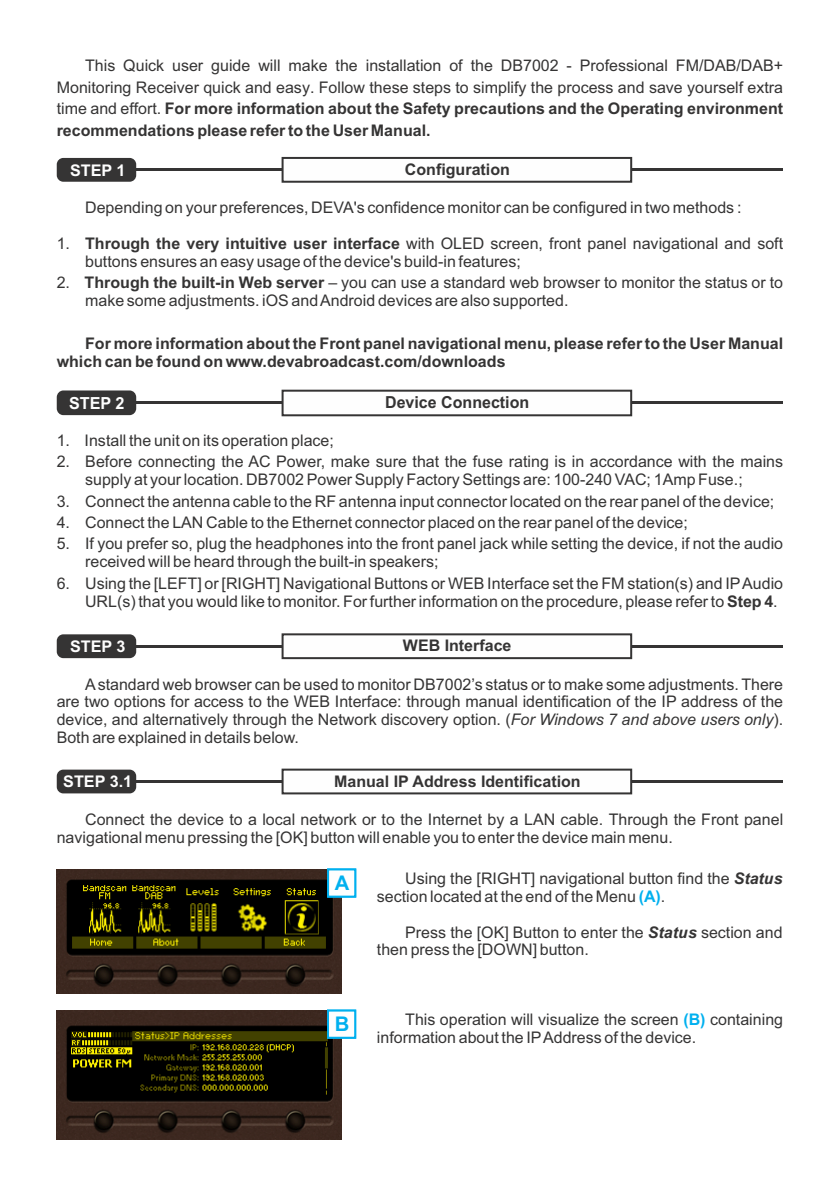
<style>
.page{position:relative;width:840px;height:1191px;background:#fff}
.page>*{position:absolute;margin:0;border:0;box-sizing:border-box;transform-origin:0 0}
.t1{font:700 20.2px "Arial";color:#00b0ef}
.t2{font:700 16.6px "Arial";color:#353434}
.t3{font:700 16.6px "Arial";color:#fefefe}
.t4{font:16px/17.8px "Arial";color:#353434}
.t5{font:700 16px/17.8px "Arial";color:#353434}
.t6{font:700 16px "Arial";color:#fefefe}
.s1{font-weight:700}
.s2{font-style:italic}
.s3{font-weight:700;font-style:italic}
.s4{font-weight:700;color:#00b0ef}
</style>
<div class="page">
<img style="left:57px;top:1010px;width:284px;height:130px">
<img style="left:57px;top:869px;width:284px;height:124px">
<hr style="left:130px;top:645px;width:652px;height:2px;background:#353434">
<div style="left:57px;top:634px;width:79px;height:24px;background:#353434;border-radius:7px"></div>
<svg style="left:280px;top:633px;width:352px;height:27px"></svg>
<hr style="left:130px;top:780px;width:652px;height:3px;background:#353434">
<div style="left:57px;top:769px;width:79px;height:24px;background:#353434;border-radius:7px"></div>
<svg style="left:281px;top:768px;width:351px;height:27px"></svg>
<hr style="left:130px;top:168px;width:652px;height:3px;background:#353434">
<div style="left:57px;top:158px;width:79px;height:24px;background:#353434;border-radius:7px"></div>
<svg style="left:281px;top:156px;width:351px;height:27px"></svg>
<hr style="left:130px;top:401px;width:652px;height:3px;background:#353434">
<div style="left:57px;top:390px;width:79px;height:25px;background:#353434;border-radius:7px"></div>
<svg style="left:281px;top:389px;width:351px;height:28px"></svg>
<svg style="left:326px;top:868px;width:31px;height:30px"></svg>
<svg style="left:326px;top:1009px;width:31px;height:30px"></svg>
<p class="t4" style="left:57px;top:56px;width:727px;line-height:21.4px;text-align:justify;text-indent:28px">This Quick user guide will make the installation of the DB7002 - Professional FM/DAB/DAB+ Monitoring Receiver quick and easy. Follow these steps to simplify the process and save yourself extra time and effort. <span class="s1">For more information about the Safety precautions and the Operating environment recommendations please refer to the User Manual.</span></p>
<p class="t6" style="left:70px;top:164px;width:57px">STEP 1</p>
<p class="t5" style="left:404px;top:162px;width:106px">Configuration</p>
<p class="t4" style="left:85px;top:200px;width:657px">Depending on your preferences, DEVA's confidence monitor can be configured in two methods :</p>
<p class="t4" style="left:85px;top:236px;width:699px;text-indent:-28px">1. <span class="s1">Through the very intuitive user interface</span> with OLED screen, front panel navigational and soft buttons ensures an easy usage of the device's build-in features;</p>
<p class="t4" style="left:85px;top:275px;width:699px;text-indent:-28px">2. <span class="s1">Through the built-in Web server</span> – you can use a standard web browser to monitor the status or to make some adjustments. iOS and Android devices are also supported.</p>
<p class="t5" style="left:57px;top:336px;width:727px;text-indent:28px">For more information about the Front panel navigational menu, please refer to the User Manual which can be found on www.devabroadcast.com/downloads</p>
<p class="t3" style="left:69px;top:397px;width:57px">STEP 2</p>
<p class="t2" style="left:385px;top:396px;width:146px">Device Connection</p>
<p class="t4" style="left:57px;top:433px;width:278px">1. Install the unit on its operation place;</p>
<p class="t4" style="left:85px;top:454px;width:699px;text-indent:-28px">2. Before connecting the AC Power, make sure that the fuse rating is in accordance with the mains supply at your location. DB7002 Power Supply Factory Settings are: 100-240 VAC; 1Amp Fuse.;</p>
<p class="t4" style="left:57px;top:493px;width:718px">3. Connect the antenna cable to the RF antenna input connector located on the rear panel of the device;</p>
<p class="t4" style="left:57px;top:515px;width:632px">4. Connect the LAN Cable to the Ethernet connector placed on the rear panel of the device;</p>
<p class="t4" style="left:85px;top:536px;width:699px;text-indent:-28px">5. If you prefer so, plug the headphones into the front panel jack while setting the device, if not the audio received will be heard through the built-in speakers;</p>
<p class="t4" style="left:85px;top:576px;width:699px;text-indent:-28px">6. Using the [LEFT] or [RIGHT] Navigational Buttons or WEB Interface set the FM station(s) and IPAudio<br>URL(s) that you would like to monitor. For further information on the procedure, please refer to <span class="s1">Step 4</span>.</p>
<p class="t6" style="left:70px;top:640px;width:57px">STEP 3</p>
<p class="t5" style="left:402px;top:638px;width:110px">WEB Interface</p>
<p class="t4" style="left:57px;top:676px;width:727px;text-align:justify;text-indent:28px">Astandard web browser can be used to monitor DB7002’s status or to make some adjustments. There are two options for access to the WEB Interface: through manual identification of the IP address of the device, and alternatively through the Network discovery option. (<span class="s2">For Windows 7 and above users only</span>).<br>Both are explained in details below.</p>
<p class="t6" style="left:63px;top:775px;width:70px">STEP 3.1</p>
<p class="t5" style="left:334px;top:773px;width:248px">Manual IP Address Identification</p>
<p class="t4" style="left:57px;top:811px;width:727px;text-indent:28px">Connect the device to a local network or to the Internet by a LAN cable. Through the Front panel navigational menu pressing the [OK] button will enable you to enter the device main menu.</p>
<p class="t1" style="left:335px;top:875px;width:16px">A</p>
<p class="t1" style="left:334px;top:1016px;width:16px">B</p>
<p class="t4" style="left:376px;top:871px;width:407px;text-indent:28px">Using the [RIGHT] navigational button find the <span class="s3">Status </span>section located at the end of the Menu <span class="s4">(A)</span>.</p>
<p class="t4" style="left:376px;top:924px;width:407px;text-indent:28px">Press the [OK] Button to enter the <span class="s3">Status</span> section and then press the [DOWN] button.</p>
<p class="t4" style="left:376px;top:1012px;width:407px;text-indent:28px">This operation will visualize the screen <span class="s4">(B)</span> containing information about the IPAddress of the device.</p>
</div>
